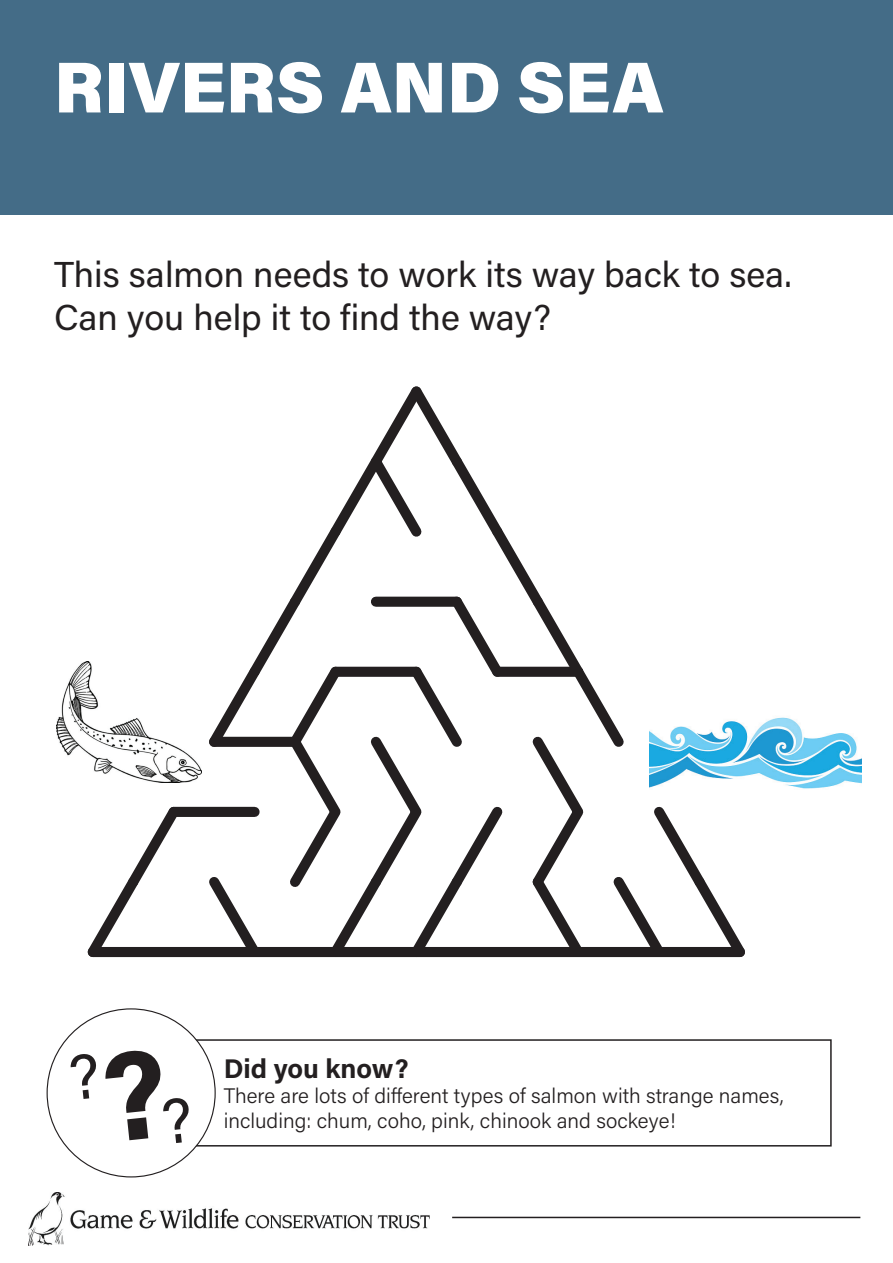
<style>
.page{position:relative;width:893px;height:1263px;background:#fff}
.page>*{position:absolute;margin:0;border:0;box-sizing:border-box;transform-origin:0 0}
.t1{font:900 72px "Acumin Pro";color:#fff}
.t2{font:36px/43.2px "Acumin Pro";color:#231f20}
.t3{font:700 27px "Acumin Pro";color:#231f20}
.t4{font:300 21px "Acumin Pro";color:#231f20}
</style>
<div class="page">
<img style="left:29px;top:1192px;width:401px;height:53px">
<hr style="left:452px;top:1217px;width:408px;height:1px;background:#231f20">
<div style="left:0;top:0;width:893px;height:215px;background:#446c87"></div>
<div style="left:174px;top:807px;width:81px;height:10px;background:#231f20"></div>
<div style="left:93px;top:947px;width:647px;height:10px;background:#231f20"></div>
<svg style="left:87px;top:806px;width:100px;height:152px"></svg>
<svg style="left:200px;top:386px;width:545px;height:572px"></svg>
<img style="left:57px;top:662px;width:144px;height:120px">
<img style="left:649px;top:694px;width:213px;height:102px">
<div style="left:158px;top:1039px;width:674px;height:107px;border:2px solid #231f20"></div>
<div style="left:47px;top:1009px;width:168px;height:168px;background:#fff;border-radius:50%"></div>
<h1 class="t1" style="left:54px;top:36px;width:611px">RIVERS AND SEA</h1>
<h2 class="t2" style="left:54px;top:251px;width:739px">This salmon needs to work its way back to sea.<br>Can you help it to find the way?</h2>
<p class="t3" style="left:224px;top:1049px;width:187px">Did you know?</p>
<p class="t4" style="left:224px;top:1081px;width:562px">There are lots of different types of salmon with strange names,</p>
<p class="t4" style="left:224px;top:1106px;width:453px">including: chum, coho, pink, chinook and sockeye!</p>
</div>
